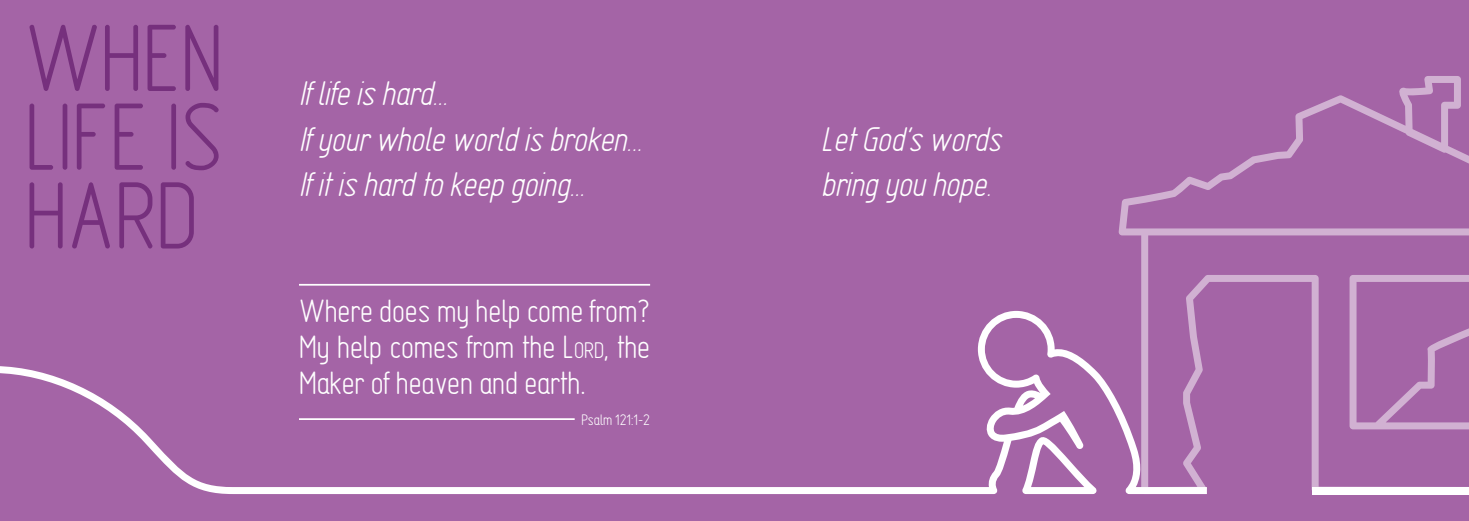
<style>
.page{position:relative;width:1469px;height:521px;background:#fff}
.page>*{position:absolute;margin:0;border:0;box-sizing:border-box;transform-origin:0 0}
.t1{font:87.5px/78.8px "Techniczne EFN";color:#76307d;text-align:justify}
.t2{font:italic 31.5px/45.5px "Techniczne EFN";color:#fff}
.t3{font:29.75px/35.7px "Techniczne EFN";color:#fff;text-align:justify}
.t4{font:14px "Techniczne EFN";color:#fff}
.s1{font-style:inherit}
.s2{font-size:20.82px}
</style>
<div class="page">
<div style="left:0;top:0;width:1468px;height:521px;background:#a464a6"></div>
<svg style="left:0;top:311px;width:1206px;height:183px;background:#a96dab"></svg>
<svg style="left:1022px;top:434px;width:74px;height:60px"></svg>
<div style="left:1311px;top:487px;width:157px;height:7px;background:#fff"></div>
<hr style="left:299px;top:284px;width:351px;height:2px;background:#fff">
<hr style="left:299px;top:418px;width:275px;height:2px;background:#fff">
<h1 class="t1" style="left:25px;top:19px;width:200px">WHEN LIFE IS HARD</h1>
<p class="t2" style="left:299px;top:71px;width:344px">If life is hard...<br>If your whole world is broken...<br>If it is hard to keep going...</p>
<p class="t3" style="left:299px;top:294px;width:353px">Where does my help come from?<br>My help comes from the <span class="s1">L</span><span class="s2">ord</span>, the Maker of heaven and earth.</p>
<p class="t4" style="left:581px;top:411px;width:70px">Psalm 121:1-2</p>
<p class="t2" style="left:821px;top:116px;width:181px">Let God’s words bring you hope.</p>
</div>
